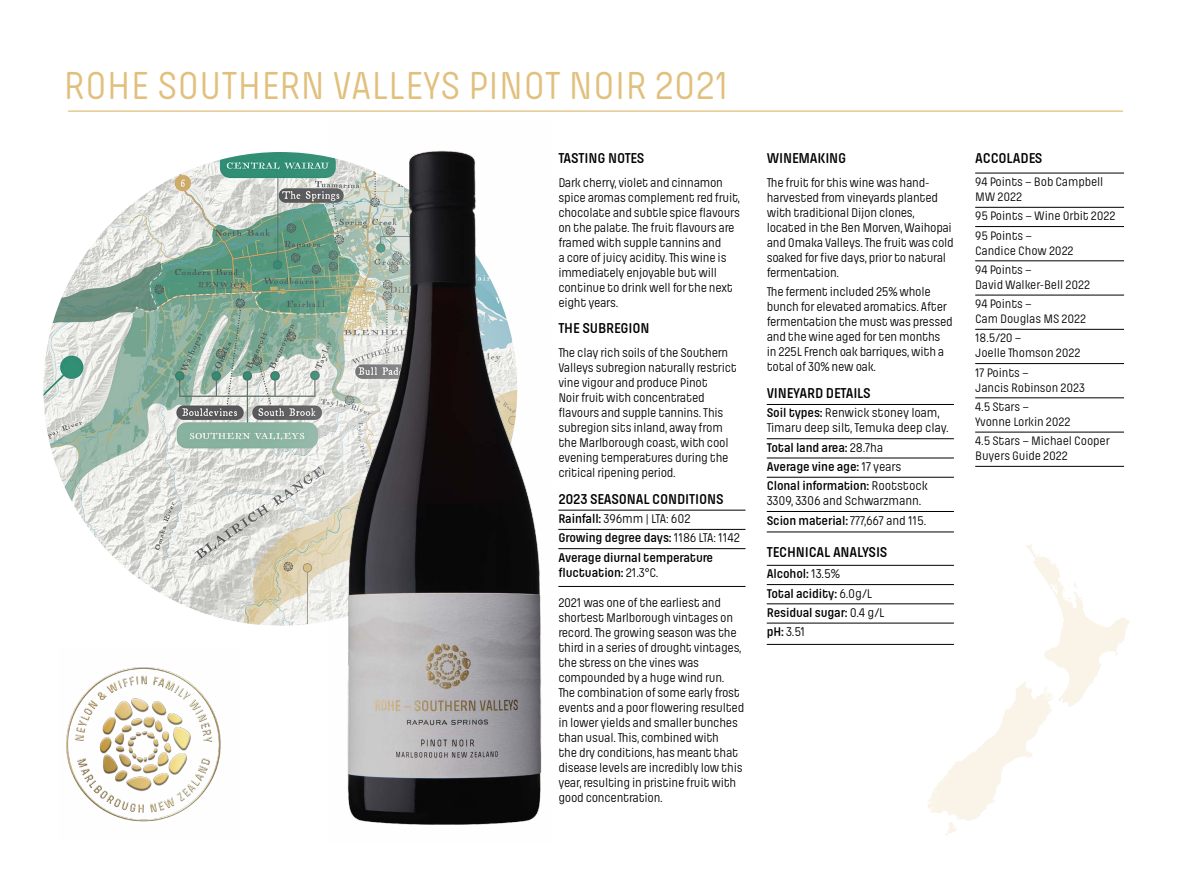
<style>
.page{position:relative;width:1191px;height:893px;background:#fff}
.page>*{position:absolute;margin:0;border:0;box-sizing:border-box;transform-origin:0 0}
.t1{font:40.5px "Pilcrow Soft";color:#e1c07e}
.t2{font:600 14.85px "Pilcrow Soft";letter-spacing:-.01em;color:#000}
.t3{font:13.2px/15px "Pilcrow Soft";letter-spacing:-.02em;color:#000}
.t4{font:600 13.2px/19.2px "Pilcrow Soft";letter-spacing:-.01em;color:#000}
.t5{font:12.75px/19.2px "Pilcrow Soft";letter-spacing:-.01em;color:#000}
.s1{font-weight:400}
.s2{font-weight:600}
</style>
<div class="page">
<img style="left:43px;top:152px;width:474px;height:474px;border-radius:237px">
<div style="left:204px;top:16px;width:486px;height:877px;background:#fff;opacity:.75"></div>
<img style="left:328px;top:120px;width:222px;height:723px">
<svg style="left:927px;top:544px;width:203px;height:292px"></svg>
<hr style="left:558px;top:510px;width:187px;height:1px;background:#000">
<hr style="left:558px;top:529px;width:187px;height:1px;background:#000">
<hr style="left:558px;top:548px;width:187px;height:1px;background:#000">
<hr style="left:558px;top:586px;width:187px;height:1px;background:#000">
<hr style="left:766px;top:404px;width:188px;height:1px;background:#000">
<hr style="left:766px;top:438px;width:188px;height:1px;background:#000">
<hr style="left:766px;top:458px;width:188px;height:1px;background:#000">
<hr style="left:766px;top:477px;width:188px;height:1px;background:#000">
<hr style="left:766px;top:511px;width:188px;height:1px;background:#000">
<hr style="left:766px;top:532px;width:188px;height:1px;background:#000">
<hr style="left:766px;top:565px;width:188px;height:1px;background:#000">
<hr style="left:766px;top:584px;width:188px;height:1px;background:#000">
<hr style="left:766px;top:604px;width:188px;height:1px;background:#000">
<hr style="left:766px;top:623px;width:188px;height:1px;background:#000">
<hr style="left:766px;top:644px;width:188px;height:1px;background:#000">
<hr style="left:975px;top:173px;width:149px;height:1px;background:#000">
<hr style="left:975px;top:207px;width:149px;height:1px;background:#000">
<hr style="left:975px;top:226px;width:149px;height:1px;background:#000">
<hr style="left:975px;top:261px;width:149px;height:1px;background:#000">
<hr style="left:975px;top:295px;width:149px;height:1px;background:#000">
<hr style="left:975px;top:329px;width:149px;height:1px;background:#000">
<hr style="left:975px;top:363px;width:149px;height:1px;background:#000">
<hr style="left:975px;top:398px;width:149px;height:1px;background:#000">
<hr style="left:975px;top:432px;width:149px;height:1px;background:#000">
<hr style="left:975px;top:466px;width:149px;height:1px;background:#000">
<img style="left:66px;top:648px;width:173px;height:192px">
<hr style="left:68px;top:110px;width:1055px;height:2px;background:#e1c07e">
<h1 class="t1" style="left:64px;top:65px;width:667px">ROHE SOUTHERN VALLEYS PINOT NOIR 2021</h1>
<p class="t2" style="left:558px;top:151px;width:88px">TASTING NOTES</p>
<p class="t3" style="left:558px;top:175px;width:183px">Dark cherry, violet and cinnamon spice aromas complement red fruit, chocolate and subtle spice flavours on the palate. The fruit flavours are framed with supple tannins and<br>a core of juicy acidity. This wine is immediately enjoyable but will continue to drink well for the next eight years.</p>
<p class="t2" style="left:558px;top:321px;width:93px">THE SUBREGION</p>
<p class="t3" style="left:558px;top:345px;width:180px">The clay rich soils of the Southern<br>Valleys subregion naturally restrict vine vigour and produce Pinot<br>Noir fruit with concentrated flavours and supple tannins. This subregion sits inland, away from the Marlborough coast, with cool evening temperatures during the critical ripening period.</p>
<p class="t2" style="left:558px;top:491px;width:167px">2023 SEASONAL CONDITIONS</p>
<p class="t4" style="left:558px;top:509px;width:183px">Rainfall: <span class="s1">396mm | LTA: 602<br></span>Growing degree days: <span class="s1">1186 LTA: 1142<br></span>Average diurnal temperature</p>
<p class="t4" style="left:558px;top:563px;width:102px">fluctuation: <span class="s1">21.3°C.</span></p>
<p class="t3" style="left:558px;top:595px;width:187px">2021 was one of the earliest and shortest Marlborough vintages on record. The growing season was the third in a series of drought vintages, the stress on the vines was compounded by a huge wind run.<br>The combination of some early frost events and a poor flowering resulted in lower yields and smaller bunches than usual. This, combined with<br>the dry conditions, has meant that disease levels are incredibly low this year, resulting in pristine fruit with good concentration.</p>
<p class="t2" style="left:766px;top:151px;width:81px">WINEMAKING</p>
<p class="t3" style="left:766px;top:175px;width:188px">The fruit for this wine was hand&shy;harvested from vineyards planted with traditional Dijon clones, located in the Ben Morven, Waihopai and Omaka Valleys. The fruit was cold soaked for five days, prior to natural fermentation.</p>
<p class="t3" style="left:766px;top:285px;width:188px">The ferment included 25% whole bunch for elevated aromatics. After fermentation the must was pressed and the wine aged for ten months in 225L French oak barriques, with a total of 30% new oak.</p>
<p class="t2" style="left:766px;top:386px;width:105px">VINEYARD DETAILS</p>
<p class="t3" style="left:766px;top:406px;width:183px"><span class="s2">Soil types:</span> Renwick stoney loam,<br>Timaru deep silt, Temuka deep clay.</p>
<p class="t4" style="left:766px;top:438px;width:163px">Total land area: <span class="s1">28.7ha<br></span>Average vine age: <span class="s1">17 years<br></span>Clonal information: <span class="s1">Rootstock</span></p>
<p class="t3" style="left:766px;top:492px;width:161px;line-height:19.2px">3309, 3306 and Schwarzmann.<br><span class="s2">Scion material:</span> 777,667 and 115.</p>
<p class="t2" style="left:766px;top:545px;width:122px">TECHNICAL ANALYSIS</p>
<p class="t4" style="left:766px;top:565px;width:119px">Alcohol: <span class="s1">13.5%<br></span>Total acidity: <span class="s1">6.0g/L<br></span>Residual sugar: <span class="s1">0.4 g/L </span>pH: <span class="s1">3.51</span></p>
<p class="t2" style="left:975px;top:151px;width:69px">ACCOLADES</p>
<p class="t5" style="left:975px;top:175px;width:130px;line-height:15px">94 Points – Bob Campbell<br>MW 2022</p>
<p class="t5" style="left:975px;top:207px;width:142px">95 Points – Wine Orbit 2022<br>95 Points –</p>
<p class="t5" style="left:975px;top:241px;width:100px">Candice Chow 2022<br>94 Points –</p>
<p class="t5" style="left:975px;top:275px;width:116px">David Walker-Bell 2022<br>94 Points –</p>
<p class="t5" style="left:975px;top:310px;width:112px">Cam Douglas MS 2022<br>18.5/20 –</p>
<p class="t5" style="left:975px;top:344px;width:107px">Joelle Thomson 2022<br>17 Points –</p>
<p class="t5" style="left:975px;top:378px;width:111px">Jancis Robinson 2023<br>4.5 Stars –</p>
<p class="t5" style="left:975px;top:412px;width:136px">Yvonne Lorkin 2022<br>4.5 Stars – Michael Cooper</p>
<p class="t5" style="left:975px;top:447px;width:94px">Buyers Guide 2022</p>
</div>
